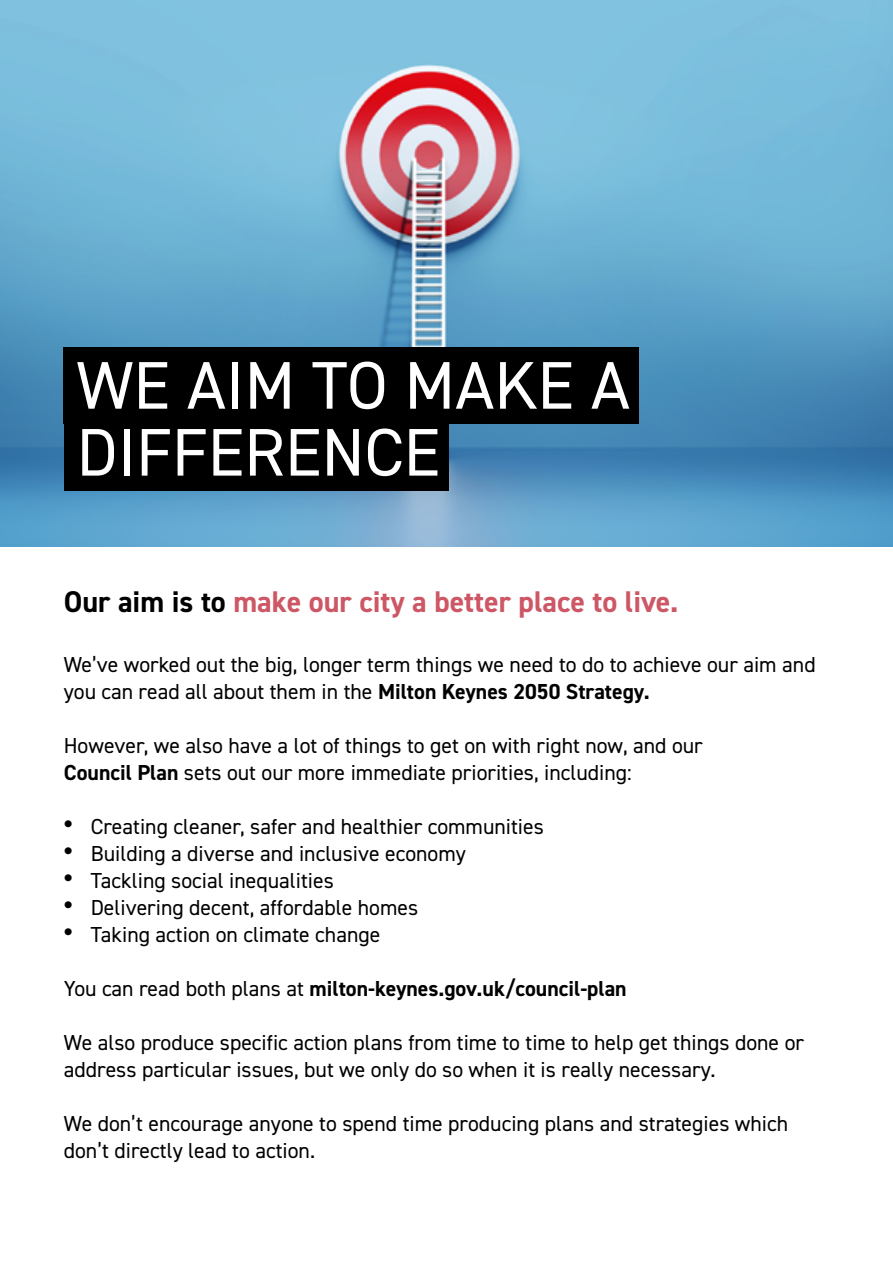
<style>
.page{position:relative;width:893px;height:1263px;background:#fff}
.page>*{position:absolute;margin:0;border:0;box-sizing:border-box;transform-origin:0 0}
.t1{font:67.5px "DIN2014";color:#fff}
.t2{font:700 30px "DIN2014";color:#cd5765}
.t3{font:21.75px/27px "DIN2014";color:#000}
.t4{font:700 21.75px "DIN2014";color:#000}
.s1{color:#000}
.s2{font-weight:700}
.s3{font-weight:700;font-size:30px}
.s4{font-weight:400}
</style>
<div class="page">
<img style="left:0;top:0;width:893px;height:546px">
<div style="left:64px;top:414px;width:384px;height:76px;background:#000"></div>
<div style="left:64px;top:348px;width:575px;height:76px;background:#000"></div>
<h1 class="t1" style="left:77px;top:343px;width:555px">WE AIM TO MAKE A</h1>
<h1 class="t1" style="left:77px;top:410px;width:365px">DIFFERENCE</h1>
<h2 class="t2" style="left:64px;top:582px;width:616px"><span class="s1">Our aim is to</span> make our city a better place to live.</h2>
<p class="t3" style="left:64px;top:650px;width:753px">We’ve worked out the big, longer term things we need to do to achieve our aim and you can read all about them in the <span class="s2">Milton Keynes 2050 Strategy.</span></p>
<p class="t3" style="left:64px;top:731px;width:640px">However, we also have a lot of things to get on with right now, and our<br><span class="s2">Council Plan</span> sets out our more immediate priorities, including:</p>
<p class="t3" style="left:64px;top:812px;width:482px"><span class="s3">•</span> Creating cleaner, safer and healthier communities</p>
<p class="t3" style="left:64px;top:839px;width:404px"><span class="s3">•</span> Building a diverse and inclusive economy</p>
<p class="t3" style="left:64px;top:866px;width:272px"><span class="s3">•</span> Tackling social inequalities</p>
<p class="t3" style="left:64px;top:893px;width:356px"><span class="s3">•</span> Delivering decent, affordable homes</p>
<p class="t3" style="left:64px;top:920px;width:318px"><span class="s3">•</span> Taking action on climate change</p>
<p class="t4" style="left:64px;top:974px;width:564px"><span class="s4">You can read both plans at</span> milton-keynes.gov.uk/council-plan</p>
<p class="t3" style="left:64px;top:1028px;width:742px">We also produce specific action plans from time to time to help get things done or address particular issues, but we only do so when it is really necessary.</p>
<p class="t3" style="left:64px;top:1109px;width:726px">We don’t encourage anyone to spend time producing plans and strategies which don’t directly lead to action.</p>
</div>
